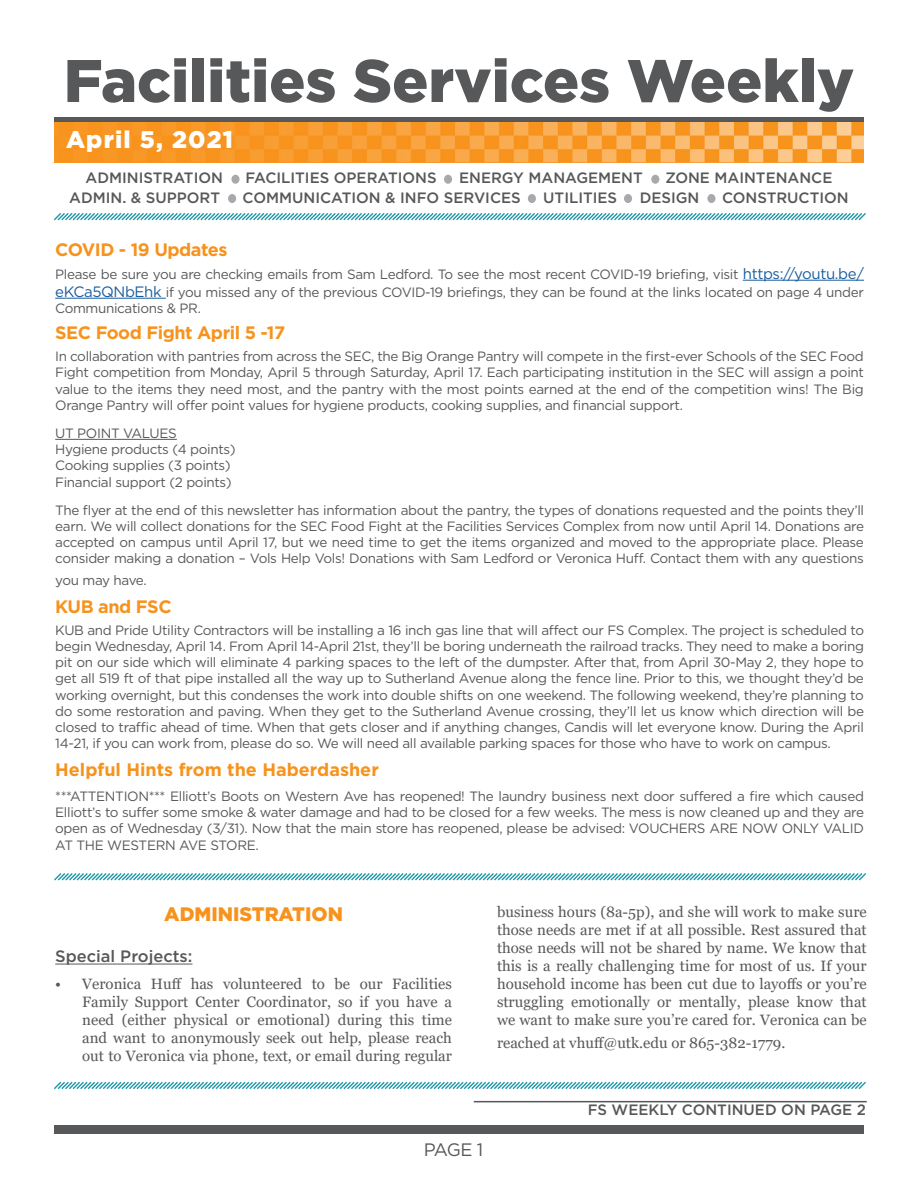
<style>
.page{position:relative;width:918px;height:1188px;background:#fff}
.page>*{position:absolute;margin:0;border:0;box-sizing:border-box;transform-origin:0 0}
.t1{font:900 60px "Gotham";color:#57585a}
.t2{font:900 24px "Gotham";letter-spacing:.05em;color:#fff}
.t3{font:900 19.5px "Gotham";color:#f7931d}
.t4{font:700 18px "Gotham";letter-spacing:-.025em;color:#f7931d}
.t5{font:700 18px "Gotham";color:#f7931d}
.t6{font:18px "Gotham";color:#57585a}
.t7{font:500 16.5px "Gotham";color:#57585a}
.t8{font:15px/18px "Georgia";color:#57585a;text-align:justify}
.t9{font:500 15px "Gotham";color:#57585a}
.t10{font:13.5px/16.2px "Gotham";letter-spacing:-.025em;color:#57585a;text-align:justify}
.t11{font:13.5px "Gotham";letter-spacing:-.045em;color:#57585a}
.s1{font-size:15px;color:#175d9e}
</style>
<div class="page">
<div style="left:54px;top:117px;width:810px;height:6px;background:#57585a"></div>
<div style="left:54px;top:1125px;width:810px;height:9px;background:#57585a"></div>
<img style="left:54px;top:122px;width:810px;height:40px">
<hr style="left:474px;top:1101px;width:393px;height:1px;background:#57585a">
<div style="left:228px;top:194px;width:8px;height:9px;background:#a8a9ad;border-radius:50%"></div>
<div style="left:528px;top:194px;width:8px;height:9px;background:#a8a9ad;border-radius:50%"></div>
<div style="left:444px;top:175px;width:8px;height:9px;background:#a8a9ad;border-radius:50%"></div>
<div style="left:624px;top:194px;width:8px;height:9px;background:#a8a9ad;border-radius:50%"></div>
<div style="left:231px;top:175px;width:9px;height:9px;background:#a8a9ad;border-radius:50%"></div>
<div style="left:707px;top:194px;width:8px;height:9px;background:#a8a9ad;border-radius:50%"></div>
<div style="left:651px;top:175px;width:8px;height:9px;background:#a8a9ad;border-radius:50%"></div>
<svg style="left:53px;top:213px;width:813px;height:8px"></svg>
<hr style="left:743px;top:280px;width:121px;height:1px;background:#175d9e">
<hr style="left:55px;top:298px;width:111px;height:1px;background:#175d9e">
<hr style="left:55px;top:439px;width:122px;height:1px;background:#57585a">
<svg style="left:54px;top:1081px;width:812px;height:8px"></svg>
<hr style="left:55px;top:964px;width:137px;height:1px;background:#57585a">
<svg style="left:54px;top:873px;width:812px;height:8px"></svg>
<p class="t1" style="left:64px;top:39px;width:792px">Facilities Services Weekly</p>
<p class="t2" style="left:66px;top:123px;width:169px">April 5, 2021</p>
<p class="t9" style="left:86px;top:168px;width:139px">ADMINISTRATION</p>
<p class="t9" style="left:246px;top:168px;width:193px">FACILITIES OPERATIONS</p>
<p class="t9" style="left:459px;top:168px;width:185px">ENERGY MANAGEMENT</p>
<p class="t9" style="left:665px;top:168px;width:169px">ZONE MAINTENANCE</p>
<p class="t9" style="left:69px;top:188px;width:152px">ADMIN. &amp; SUPPORT</p>
<p class="t9" style="left:243px;top:188px;width:280px">COMMUNICATION &amp; INFO SERVICES</p>
<p class="t9" style="left:543px;top:188px;width:75px">UTILITIES</p>
<p class="t9" style="left:640px;top:188px;width:61px">DESIGN</p>
<p class="t9" style="left:722px;top:188px;width:128px">CONSTRUCTION</p>
<p class="t4" style="left:55px;top:238px;width:174px">COVID - 19 Updates</p>
<p class="t10" style="left:55px;top:265px;width:810px;line-height:18px">Please be sure you are checking emails from Sam Ledford. To see the most recent COVID-19 briefing, visit <span class="s1">https://youtu.be/ eKCa5QNbEhk</span> if you missed any of the previous COVID-19 briefings, they can be found at the links located on page 4 under</p>
<p class="t10" style="left:55px;top:300px;width:147px">Communications &amp; PR.</p>
<p class="t4" style="left:55px;top:321px;width:231px">SEC Food Fight April 5 -17</p>
<p class="t10" style="left:55px;top:348px;width:810px">In collaboration with pantries from across the SEC, the Big Orange Pantry will compete in the first-ever Schools of the SEC Food Fight competition from Monday, April 5 through Saturday, April 17. Each participating institution in the SEC will assign a point value to the items they need most, and the pantry with the most points earned at the end of the competition wins! The Big Orange Pantry will offer point values for hygiene products, cooking supplies, and financial support.</p>
<p class="t10" style="left:55px;top:425px;width:123px">UT POINT VALUES</p>
<p class="t10" style="left:55px;top:441px;width:182px">Hygiene products (4 points)</p>
<p class="t10" style="left:55px;top:457px;width:177px">Cooking supplies (3 points)</p>
<p class="t10" style="left:55px;top:473px;width:178px">Financial support (2 points)</p>
<p class="t10" style="left:55px;top:502px;width:810px">The flyer at the end of this newsletter has information about the pantry, the types of donations requested and the points they’ll earn. We will collect donations for the SEC Food Fight at the Facilities Services Complex from now until April 14. Donations are accepted on campus until April 17, but we need time to get the items organized and moved to the appropriate place. Please consider making a donation – Vols Help Vols! Donations with Sam Ledford or Veronica Huff. Contact them with any questions</p>
<p class="t11" style="left:55px;top:572px;width:93px">you may have.</p>
<p class="t4" style="left:55px;top:594px;width:118px">KUB and FSC</p>
<p class="t10" style="left:55px;top:622px;width:810px">KUB and Pride Utility Contractors will be installing a 16 inch gas line that will affect our FS Complex. The project is scheduled to begin Wednesday, April 14. From April 14-April 21st, they’ll be boring underneath the railroad tracks. They need to make a boring pit on our side which will eliminate 4 parking spaces to the left of the dumpster. After that, from April 30-May 2, they hope to get all 519 ft of that pipe installed all the way up to Sutherland Avenue along the fence line. Prior to this, we thought they’d be working overnight, but this condenses the work into double shifts on one weekend. The following weekend, they’re planning to do some restoration and paving. When they get to the Sutherland Avenue crossing, they’ll let us know which direction will be closed to traffic ahead of time. When that gets closer and if anything changes, Candis will let everyone know. During the April 14-21, if you can work from, please do so. We will need all available parking spaces for those who have to work on campus.</p>
<p class="t5" style="left:55px;top:757px;width:325px">Helpful Hints from the Haberdasher</p>
<p class="t10" style="left:55px;top:788px;width:810px">***ATTENTION*** Elliott’s Boots on Western Ave has reopened! The laundry business next door suffered a fire which caused Elliott’s to suffer some smoke &amp; water damage and had to be closed for a few weeks. The mess is now cleaned up and they are open as of Wednesday (3/31). Now that the main store has reopened, please be advised: VOUCHERS ARE NOW ONLY VALID AT THE WESTERN AVE STORE.</p>
<p class="t3" style="left:164px;top:901px;width:180px">ADMINISTRATION</p>
<p class="t7" style="left:55px;top:946px;width:139px">Special Projects:</p>
<p class="t8" style="left:82px;top:976px;width:371px;text-indent:-27px">• Veronica Huff has volunteered to be our Facilities Family Support Center Coordinator, so if you have a need (either physical or emotional) during this time and want to anonymously seek out help, please reach out to Veronica via phone, text, or email during regular</p>
<p class="t8" style="left:497px;top:903px;width:371px">business hours (8a-5p), and she will work to make sure those needs are met if at all possible. Rest assured that those needs will not be shared by name. We know that this is a really challenging time for most of us. If your household income has been cut due to layoffs or you’re struggling emotionally or mentally, please know that we want to make sure you’re cared for. Veronica can be</p>
<p class="t8" style="left:497px;top:1034px;width:290px">reached at vhuff@utk.edu or 865-382-1779.</p>
<p class="t6" style="left:424px;top:1138px;width:61px">PAGE 1</p>
<p class="t9" style="left:588px;top:1100px;width:280px">FS WEEKLY CONTINUED ON PAGE 2</p>
</div>
